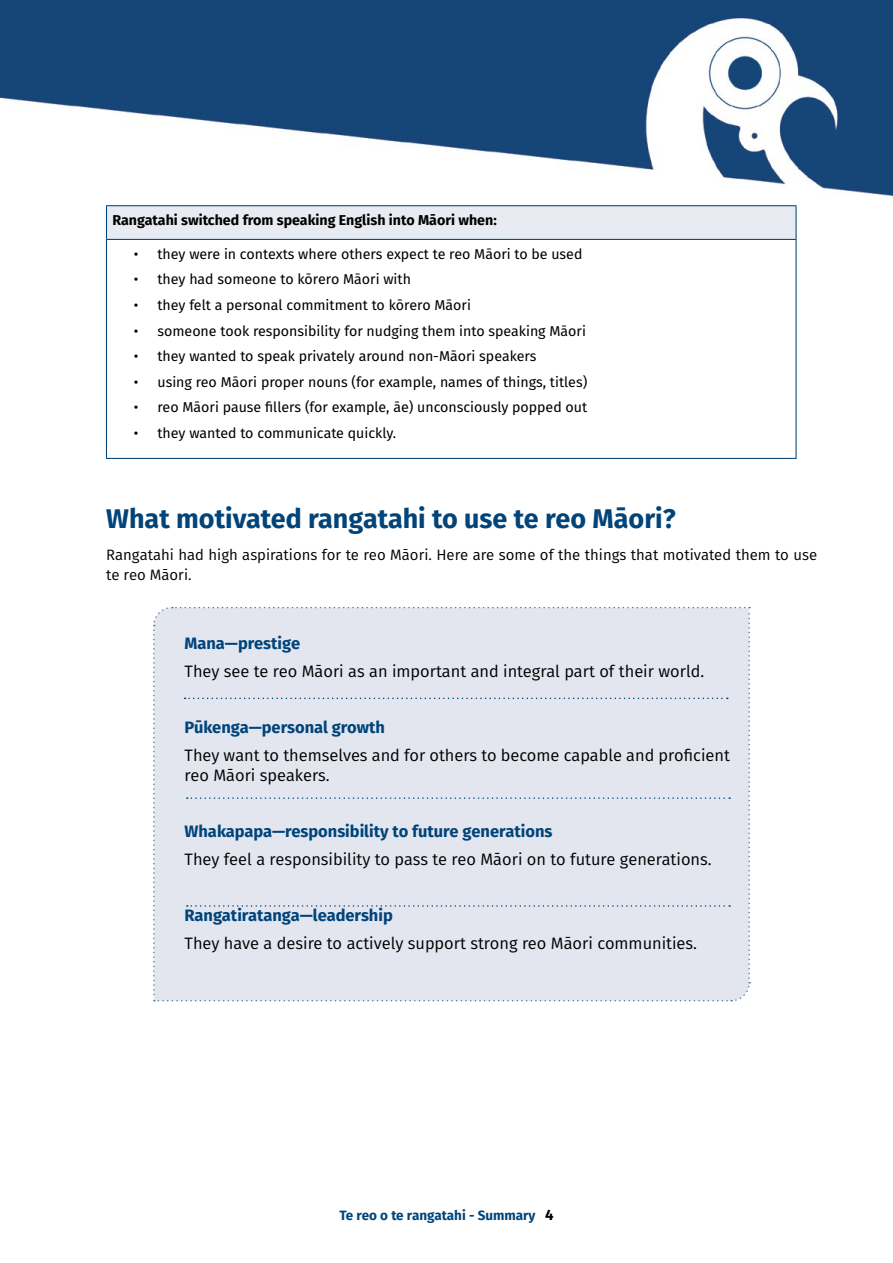
<style>
.page{position:relative;width:893px;height:1263px;background:#fff}
.page>*{position:absolute;margin:0;border:0;box-sizing:border-box;transform-origin:0 0}
.t1{font:700 27px "Fira Sans";color:#00447a}
.t2{font:16.5px/19.5px "Fira Sans";color:#000}
.t3{font:700 16.5px "Fira Sans";color:#00447a}
.t4{font:15px/19.5px "Fira Sans";color:#000}
.t5{font:14.25px "Fira Sans";color:#000}
.t6{font:700 14.25px "Fira Sans";color:#000}
.t7{font:700 13.5px "Fira Sans";color:#00447a}
.s1{font-size:15px;color:#000}
</style>
<div class="page">
<img style="left:0;top:0;width:893px;height:197px">
<div style="left:106px;top:206px;width:690px;height:33px;background:#e9ebf2"></div>
<hr style="left:106px;top:205px;width:691px;height:1px;background:#00447a">
<hr style="left:106px;top:206px;width:1px;height:33px;background:#00447a">
<hr style="left:795px;top:206px;width:2px;height:33px;background:#00447a">
<hr style="left:106px;top:239px;width:691px;height:1px;background:#00447a">
<hr style="left:106px;top:240px;width:1px;height:218px;background:#00447a">
<hr style="left:795px;top:240px;width:2px;height:218px;background:#00447a">
<hr style="left:106px;top:458px;width:691px;height:1px;background:#00447a">
<div style="left:153px;top:606px;width:598px;height:396px;background:#e3e6ef"></div>
<p class="t6" style="left:112px;top:208px;width:386px">Rangatahi switched from speaking English into Māori when:</p>
<p class="t5" style="left:134px;top:243px;width:450px">• they were in contexts where others expect te reo Māori to be used</p>
<p class="t5" style="left:134px;top:269px;width:279px">• they had someone to kōrero Māori with</p>
<p class="t5" style="left:134px;top:294px;width:339px">• they felt a personal commitment to kōrero Māori</p>
<p class="t5" style="left:134px;top:320px;width:454px">• someone took responsibility for nudging them into speaking Māori</p>
<p class="t5" style="left:134px;top:345px;width:404px">• they wanted to speak privately around non-Māori speakers</p>
<p class="t5" style="left:134px;top:371px;width:455px">• using reo Māori proper nouns (for example, names of things, titles)</p>
<p class="t5" style="left:134px;top:397px;width:455px">• reo Māori pause fillers (for example, āe) unconsciously popped out</p>
<p class="t5" style="left:134px;top:422px;width:264px">• they wanted to communicate quickly.</p>
<h1 class="t1" style="left:106px;top:496px;width:571px">What motivated rangatahi to use te reo Māori?</h1>
<p class="t4" style="left:106px;top:545px;width:712px">Rangatahi had high aspirations for te reo Māori. Here are some of the things that motivated them to use te reo Māori.</p>
<p class="t3" style="left:185px;top:629px;width:117px">Mana—prestige</p>
<p class="t2" style="left:185px;top:661px;width:521px">They see te reo Māori as an important and integral part of their world.</p>
<p class="t3" style="left:185px;top:713px;width:202px">Pūkenga—personal growth</p>
<p class="t2" style="left:185px;top:745px;width:547px">They want to themselves and for others to become capable and proficient reo Māori speakers.</p>
<p class="t3" style="left:185px;top:817px;width:369px">Whakapapa—responsibility to future generations</p>
<p class="t2" style="left:185px;top:849px;width:529px">They feel a responsibility to pass te reo Māori on to future generations.</p>
<p class="t3" style="left:185px;top:901px;width:210px">Rangatiratanga—leadership</p>
<p class="t2" style="left:185px;top:933px;width:514px">They have a desire to actively support strong reo Māori communities.</p>
<p class="t7" style="left:339px;top:1203px;width:216px">Te reo o te rangatahi - Summary <span class="s1">4</span></p>
</div>
